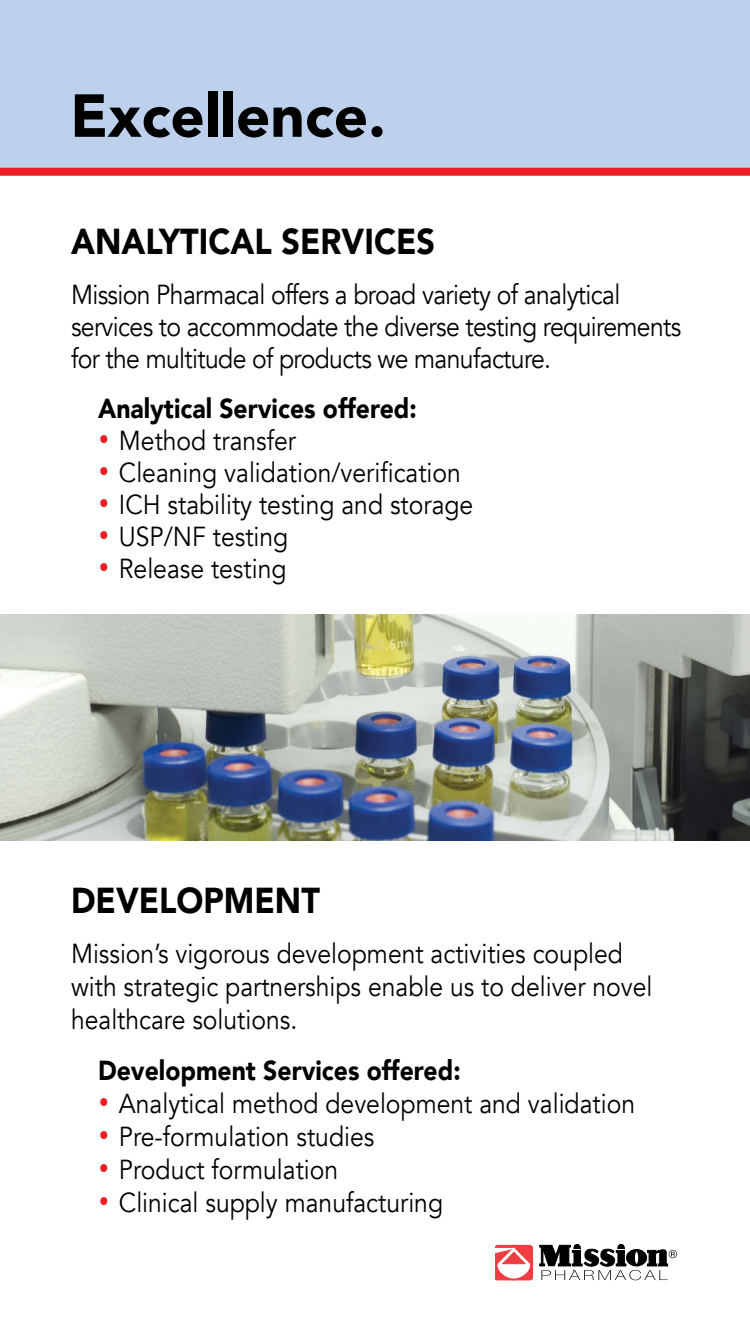
<style>
.page{position:relative;width:750px;height:1334px;background:#fff}
.page>*{position:absolute;margin:0;border:0;box-sizing:border-box;transform-origin:0 0}
.t1{font:900 60px "Avenir";color:#000}
.t2{font:900 36px "Avenir";color:#000;scale:.9 1}
.t3{font:27.4px/33px "Avenir";color:#000;scale:.9 1}
.t4{font:27.4px/32px "Avenir";letter-spacing:-.025em;color:#000;scale:.9 1}
.t5{font:900 27.4px "Avenir";color:#000;scale:.9 1}
.s1{font-family:"Helvetica";font-weight:700;font-size:36px;color:#ed1d24}
</style>
<div class="page">
<div style="left:0;top:0;width:750px;height:171px;background:#bdd0ec"></div>
<img style="left:0;top:614px;width:750px;height:227px">
<div style="left:0;top:168px;width:750px;height:8px;background:#ed1d24"></div>
<svg style="left:496px;top:1245px;width:37px;height:35px"></svg>
<svg style="left:540px;top:1244px;width:137px;height:36px"></svg>
<h1 class="t1" style="left:70px;top:65px;width:317px">Excellence.</h1>
<h2 class="t2" style="left:71px;top:210px;width:406px">ANALYTICAL SERVICES</h2>
<p class="t4" style="left:71px;top:279px;width:680px">Mission Pharmacal offers a broad variety of analytical services to accommodate the diverse testing requirements for the multitude of products we manufacture.</p>
<p class="t5" style="left:98px;top:385px;width:356px">Analytical Services offered:</p>
<p class="t3" style="left:98px;top:424px;width:222px"><span class="s1">•</span> Method transfer</p>
<p class="t3" style="left:98px;top:456px;width:405px"><span class="s1">•</span> Cleaning validation/verification</p>
<p class="t3" style="left:98px;top:489px;width:419px"><span class="s1">•</span> ICH stability testing and storage</p>
<p class="t3" style="left:98px;top:521px;width:213px"><span class="s1">•</span> USP/NF testing</p>
<p class="t3" style="left:98px;top:553px;width:211px"><span class="s1">•</span> Release testing</p>
<h2 class="t2" style="left:71px;top:869px;width:278px">DEVELOPMENT</h2>
<p class="t3" style="left:71px;top:938px;width:648px">Mission’s vigorous development activities coupled with strategic partnerships enable us to deliver novel healthcare solutions.</p>
<p class="t5" style="left:98px;top:1047px;width:404px">Development Services offered:</p>
<p class="t3" style="left:98px;top:1088px;width:598px"><span class="s1">•</span> Analytical method development and validation</p>
<p class="t3" style="left:98px;top:1121px;width:309px"><span class="s1">•</span> Pre-formulation studies</p>
<p class="t3" style="left:98px;top:1154px;width:268px"><span class="s1">•</span> Product formulation</p>
<p class="t3" style="left:98px;top:1187px;width:385px"><span class="s1">•</span> Clinical supply manufacturing</p>
</div>
